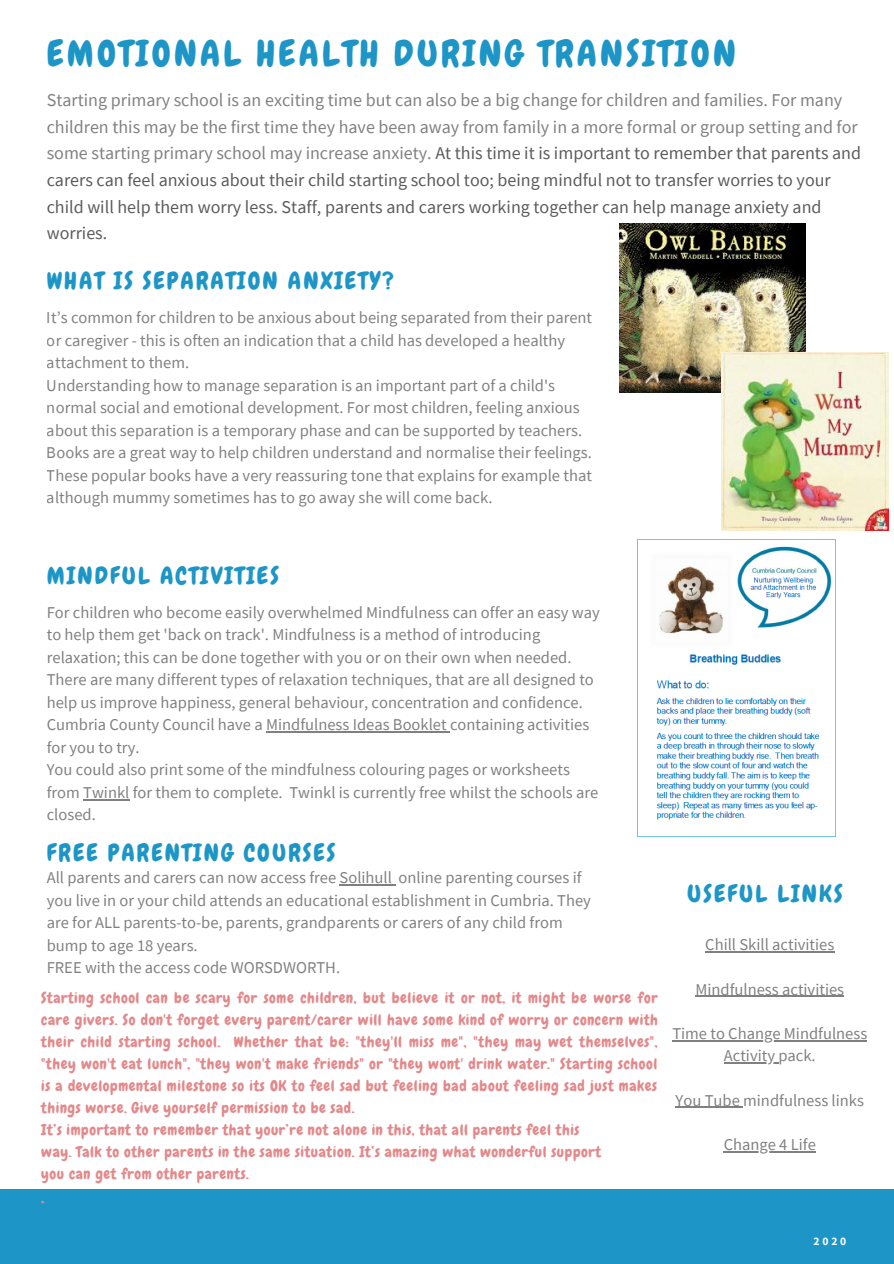
<style>
.page{position:relative;width:894px;height:1264px;background:#fff}
.page>*{position:absolute;margin:0;border:0;box-sizing:border-box;transform-origin:0 0}
.t1{font:36px "Chewy";letter-spacing:.09em;color:#1d96c7}
.t2{font:24px "Chewy";letter-spacing:.09em;color:#1d96c7}
.t3{font:18.45px "Chewy";color:#e3898b}
.t4{font:18px/26.5px "Source Sans Pro";color:#000}
.t5{font:16.5px/22.5px "Source Sans Pro";color:#3b3b3b}
.t6{font:15px/22px "Chewy";letter-spacing:.04em;color:#e3898b}
.t7{font:700 11.55px "Source Sans Pro";color:#fff}
.s1{color:#3b3b3b}
</style>
<div class="page">
<div style="left:0;top:1189px;width:893px;height:74px;background:#1d96c7"></div>
<img style="left:637px;top:530px;width:209px;height:307px">
<img style="left:619px;top:223px;width:186px;height:169px">
<img style="left:720px;top:352px;width:168px;height:178px">
<hr style="left:266px;top:731px;width:184px;height:1px;background:#3b3b3b">
<hr style="left:83px;top:799px;width:46px;height:1px;background:#3b3b3b">
<hr style="left:705px;top:951px;width:129px;height:1px;background:#3b3b3b">
<hr style="left:695px;top:995px;width:148px;height:1px;background:#3b3b3b">
<hr style="left:672px;top:1040px;width:195px;height:1px;background:#3b3b3b">
<hr style="left:723px;top:1062px;width:55px;height:1px;background:#3b3b3b">
<hr style="left:675px;top:1106px;width:68px;height:1px;background:#3b3b3b">
<hr style="left:723px;top:1151px;width:92px;height:1px;background:#3b3b3b">
<hr style="left:339px;top:884px;width:53px;height:1px;background:#3b3b3b">
<h1 class="t1" style="left:47px;top:31px;width:690px">EMOTIONAL HEALTH DURING TRANSITION</h1>
<p class="t4" style="left:47px;top:86px;width:815px"><span class="s1">Starting primary school is an exciting time but can also be a big change for children and families. For many children this may be the first time they have been away from family in a more formal or group setting and for some starting primary school may increase anxiety.</span> At this time it is important to remember that parents and carers can feel anxious about their child starting school too; being mindful not to transfer worries to your child will help them worry less. Staff, parents and carers working together can help manage anxiety and worries.</p>
<h2 class="t2" style="left:47px;top:265px;width:348px">WHAT IS SEPARATION ANXIETY?</h2>
<p class="t5" style="left:47px;top:306px;width:547px">It’s common for children to be anxious about being separated from their parent or caregiver - this is often an indication that a child has developed a healthy attachment to them.<br>Understanding how to manage separation is an important part of a child's normal social and emotional development. For most children, feeling anxious about this separation is a temporary phase and can be supported by teachers.<br>Books are a great way to help children understand and normalise their feelings.<br>These popular books have a very reassuring tone that explains for example that although mummy sometimes has to go away she will come back.</p>
<h2 class="t2" style="left:47px;top:560px;width:233px">MINDFUL ACTIVITIES</h2>
<p class="t5" style="left:47px;top:600px;width:554px">For children who become easily overwhelmed Mindfulness can offer an easy way to help them get 'back on track'. Mindfulness is a method of introducing relaxation; this can be done together with you or on their own when needed.<br>There are many different types of relaxation techniques, that are all designed to help us improve happiness, general behaviour, concentration and confidence.<br>Cumbria County Council have a Mindfulness Ideas Booklet containing activities for you to try.<br>You could also print some of the mindfulness colouring pages or worksheets from Twinkl for them to complete. Twinkl is currently free whilst the schools are closed.</p>
<h2 class="t2" style="left:47px;top:838px;width:290px">FREE PARENTING COURSES</h2>
<p class="t5" style="left:47px;top:866px;width:545px">All parents and carers can now access free Solihull online parenting courses if you live in or your child attends an educational establishment in Cumbria. They are for ALL parents-to-be, parents, grandparents or carers of any child from bump to age 18 years.<br>FREE with the access code WORSDWORTH.</p>
<p class="t6" style="left:41px;top:986px;width:618px">Starting school can be scary for some children, but believe it or not, it might be worse for care givers. So don't forget every parent/carer will have some kind of worry or concern with their child starting school. Whether that be: "they'll miss me", "they may wet themselves", "they won't eat lunch", "they won't make friends" or "they wont' drink water." Starting school is a developmental milestone so its OK to feel sad but feeling bad about feeling sad just makes things worse. Give yourself permission to be sad.<br>It’s important to remember that your’re not alone in this, that all parents feel this<br>way. Talk to other parents in the same situation. It’s amazing what wonderful support<br>you can get from other parents.</p>
<p class="t3" style="left:41px;top:1185px;width:5px">.</p>
<h2 class="t2" style="left:686px;top:878px;width:157px">USEFUL LINKS</h2>
<p class="t5" style="left:705px;top:933px;width:130px">Chill Skill activities</p>
<p class="t5" style="left:695px;top:977px;width:150px">Mindfulness activities</p>
<p class="t5" style="left:672px;top:1022px;width:196px;text-align:center">Time to Change Mindfulness<br>Activity pack.</p>
<p class="t5" style="left:675px;top:1088px;width:190px">You Tube mindfulness links</p>
<p class="t5" style="left:723px;top:1132px;width:94px">Change 4 Life</p>
<p class="t7" style="left:813px;top:1233px;width:34px">2020</p>
</div>
